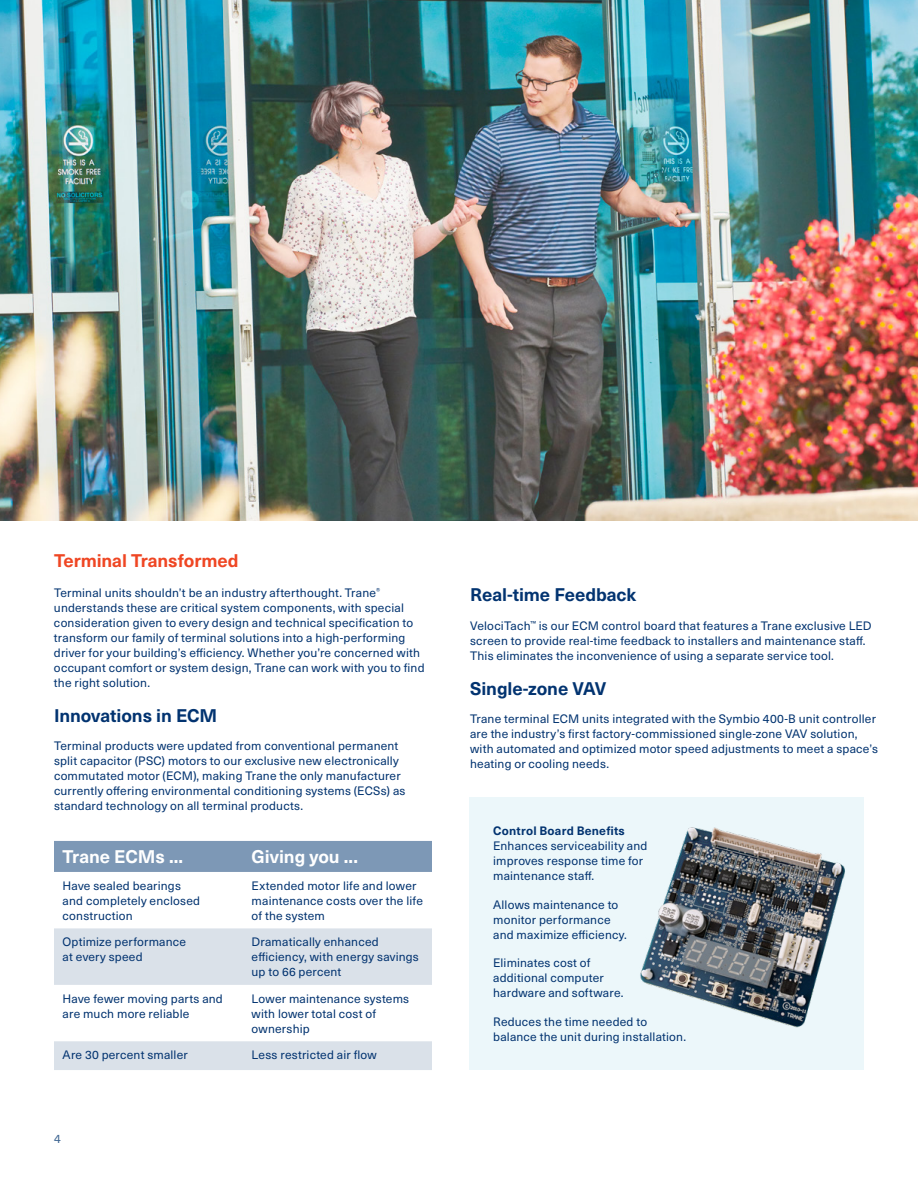
<style>
.page{position:relative;width:918px;height:1188px;background:#fff}
.page>*{position:absolute;margin:0;border:0;box-sizing:border-box;transform-origin:0 0}
.t1{font:700 18px "Neue Haas Unica W1 G";letter-spacing:-.005em;color:#023370}
.t2{font:700 18px "Neue Haas Unica W1 G";letter-spacing:-.005em;color:#fff}
.t3{font:700 18px "Neue Haas Unica W1 G";letter-spacing:-.005em;color:#ef4623}
.t4{font:12px/15px "Neue Haas Unica W1 G";letter-spacing:.015em;color:#023370}
.t5{font:700 12px "Neue Haas Unica W1 G";letter-spacing:.02em;color:#023370}
.t6{font:12px "Neue Haas Unica W1 G";color:#406793}
</style>
<div class="page">
<img style="left:0;top:0;width:918px;height:521px">
<div style="left:470px;top:797px;width:394px;height:273px;background:#ecf7fa"></div>
<div style="left:54px;top:841px;width:378px;height:31px;background:#7d98b6"></div>
<svg style="left:54px;top:928px;width:378px;height:142px;fill:#dae1e9"></svg>
<img style="left:640px;top:827px;width:205px;height:201px">
<h1 class="t3" style="left:54px;top:547px;width:186px">Terminal Transformed</h1>
<p class="t4" style="left:54px;top:584px;width:372px">Terminal units shouldn’t be an industry afterthought. Trane<sup>® </sup>understands these are critical system components, with special consideration given to every design and technical specification to transform our family of terminal solutions into a high-performing driver for your building’s efficiency. Whether you’re concerned with occupant comfort or system design, Trane can work with you to find the right solution.</p>
<h1 class="t1" style="left:54px;top:702px;width:165px">Innovations in ECM</h1>
<p class="t4" style="left:54px;top:738px;width:353px">Terminal products were updated from conventional permanent split capacitor (PSC) motors to our exclusive new electronically commutated motor (ECM), making Trane the only manufacturer currently offering environmental conditioning systems (ECSs) as standard technology on all terminal products.</p>
<h1 class="t2" style="left:63px;top:843px;width:122px">Trane ECMs ...</h1>
<h1 class="t2" style="left:252px;top:843px;width:108px">Giving you ...</h1>
<p class="t4" style="left:63px;top:877px;width:139px">Have sealed bearings and completely enclosed construction</p>
<p class="t4" style="left:252px;top:877px;width:173px">Extended motor life and lower maintenance costs over the life of the system</p>
<p class="t4" style="left:63px;top:934px;width:125px">Optimize performance at every speed</p>
<p class="t4" style="left:252px;top:934px;width:169px">Dramatically enhanced efficiency, with energy savings up to 66 percent</p>
<p class="t4" style="left:63px;top:990px;width:162px">Have fewer moving parts and are much more reliable</p>
<p class="t4" style="left:252px;top:990px;width:159px">Lower maintenance systems with lower total cost of ownership</p>
<p class="t4" style="left:63px;top:1047px;width:127px">Are 30 percent smaller</p>
<p class="t4" style="left:252px;top:1047px;width:127px">Less restricted air flow</p>
<p class="t6" style="left:54px;top:1130px;width:8px">4</p>
<h1 class="t1" style="left:470px;top:581px;width:168px">Real-time Feedback</h1>
<p class="t4" style="left:470px;top:617px;width:403px">VelociTach<sup>™</sup> is our ECM control board that features a Trane exclusive LED screen to provide real-time feedback to installers and maintenance staff.<br>This eliminates the inconvenience of using a separate service tool.</p>
<h1 class="t1" style="left:470px;top:675px;width:138px">Single-zone VAV</h1>
<p class="t4" style="left:470px;top:711px;width:409px">Trane terminal ECM units integrated with the Symbio 400-B unit controller are the industry’s first factory-commissioned single-zone VAV solution, with automated and optimized motor speed adjustments to meet a space’s heating or cooling needs.</p>
<p class="t5" style="left:493px;top:822px;width:133px">Control Board Benefits</p>
<p class="t4" style="left:493px;top:838px;width:156px">Enhances serviceability and improves response time for maintenance staff.</p>
<p class="t4" style="left:493px;top:897px;width:135px">Allows maintenance to monitor performance and maximize efficiency.</p>
<p class="t4" style="left:493px;top:955px;width:132px">Eliminates cost of additional computer hardware and software.</p>
<p class="t4" style="left:493px;top:1014px;width:194px">Reduces the time needed to balance the unit during installation.</p>
</div>
